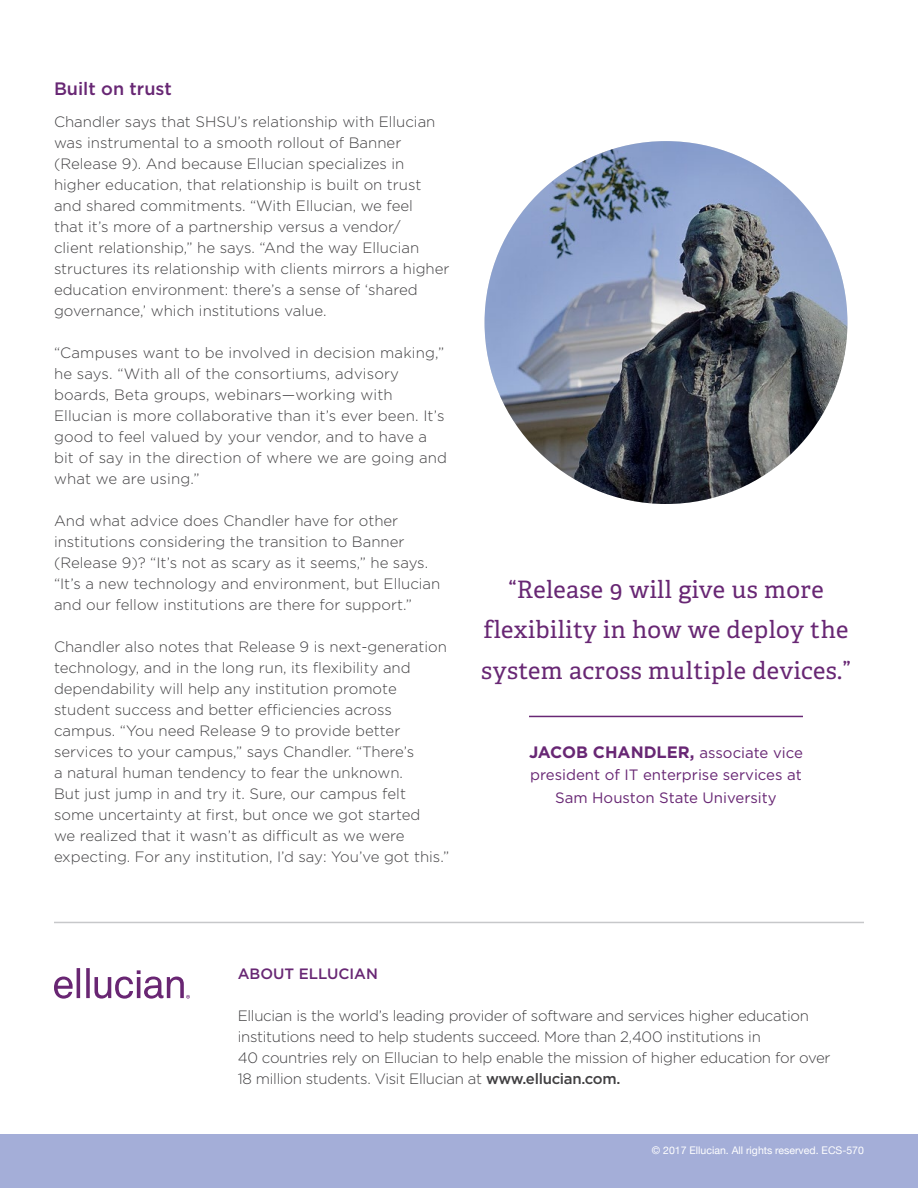
<style>
.page{position:relative;width:918px;height:1188px;background:#fff}
.page>*{position:absolute;margin:0;border:0;box-sizing:border-box;transform-origin:0 0}
.QUOTE_TEXT{font:24px/40.5px "Adelle PE";letter-spacing:.02em;color:#682774;text-align:center}
.SUBHEADER{font:500 18px "Gotham";color:#682774}
.QUOTE_ATTRIBUTION{font:700 16.5px "Gotham";color:#682774}
.BODY{font:300 15px/21px "Gotham";color:#414042}
.BODY_no_space_above{font:300 15px/21px "Gotham";color:#414042}
.BODY-2{font:300 15px/21px "Gotham";letter-spacing:-.02em;color:#414042}
.QUOTE_ATTRIBUTION-2{font:15px/22.5px "Gotham";color:#682774;text-align:center}
.BODY-3{font:500 15px "Gotham HTF";color:#682774}
.t1{font:10.5px "Helvetica Neue";color:#fff}
.s1{font-weight:400;font-size:15px}
.s2{font-family:"Gotham HTF";font-weight:500}
</style>
<div class="page">
<div style="left:0;top:1134px;width:918px;height:54px;background:#a4aed8"></div>
<hr style="left:529px;top:716px;width:274px;height:1px;background:#682774">
<img style="left:485px;top:141px;width:362px;height:363px;border-radius:181px">
<hr style="left:54px;top:922px;width:810px;height:1px;background:#c7c8ca">
<svg style="left:54px;top:968px;width:136px;height:31px"></svg>
<p class="SUBHEADER" style="left:54px;top:77px;width:119px">Built on trust</p>
<p class="BODY_no_space_above" style="left:54px;top:111px;width:397px">Chandler says that SHSU’s relationship with Ellucian was instrumental to a smooth rollout of Banner (Release 9). And because Ellucian specializes in higher education, that relationship is built on trust and shared commitments. “With Ellucian, we feel<br>that it’s more of a partnership versus a vendor/<br>client relationship,” he says. “And the way Ellucian structures its relationship with clients mirrors a higher education environment: there’s a sense of ‘shared governance,’ which institutions value.</p>
<p class="BODY" style="left:54px;top:342px;width:395px">“Campuses want to be involved in decision making,” he says. “With all of the consortiums, advisory boards, Beta groups, webinars—working with Ellucian is more collaborative than it’s ever been. It’s good to feel valued by your vendor, and to have a bit of say in the direction of where we are going and what we are using.”</p>
<p class="BODY" style="left:54px;top:510px;width:388px">And what advice does Chandler have for other institutions considering the transition to Banner (Release 9)? “It’s not as scary as it seems,” he says. “It’s a new technology and environment, but Ellucian and our fellow institutions are there for support.”</p>
<p class="BODY" style="left:54px;top:636px;width:397px">Chandler also notes that Release 9 is next-generation technology, and in the long run, its flexibility and dependability will help any institution promote student success and better efficiencies across campus. “You need Release 9 to provide better services to your campus,” says Chandler. “There’s<br>a natural human tendency to fear the unknown.<br>But just jump in and try it. Sure, our campus felt some uncertainty at first, but once we got started<br>we realized that it wasn’t as difficult as we were expecting. For any institution, I’d say: You’ve got this.”</p>
<p class="QUOTE_TEXT" style="left:481px;top:568px;width:371px">“Release 9 will give us more flexibility in how we deploy the system across multiple devices.”</p>
<p class="QUOTE_ATTRIBUTION" style="left:529px;top:741px;width:275px">JACOB CHANDLER, <span class="s1">associate vice</span></p>
<p class="QUOTE_ATTRIBUTION-2" style="left:530px;top:763px;width:273px">president of IT enterprise services at<br>Sam Houston State University</p>
<p class="BODY-3" style="left:238px;top:965px;width:142px">ABOUT ELLUCIAN</p>
<p class="BODY-2" style="left:238px;top:1005px;width:594px">Ellucian is the world’s leading provider of software and services higher education institutions need to help students succeed. More than 2,400 institutions in<br>40 countries rely on Ellucian to help enable the mission of higher education for over 18 million students. Visit Ellucian at <span class="s2">www.ellucian.com.</span></p>
<p class="t1" style="left:652px;top:1143px;width:214px">© 2017 Ellucian. All rights reserved. ECS-570</p>
</div>
